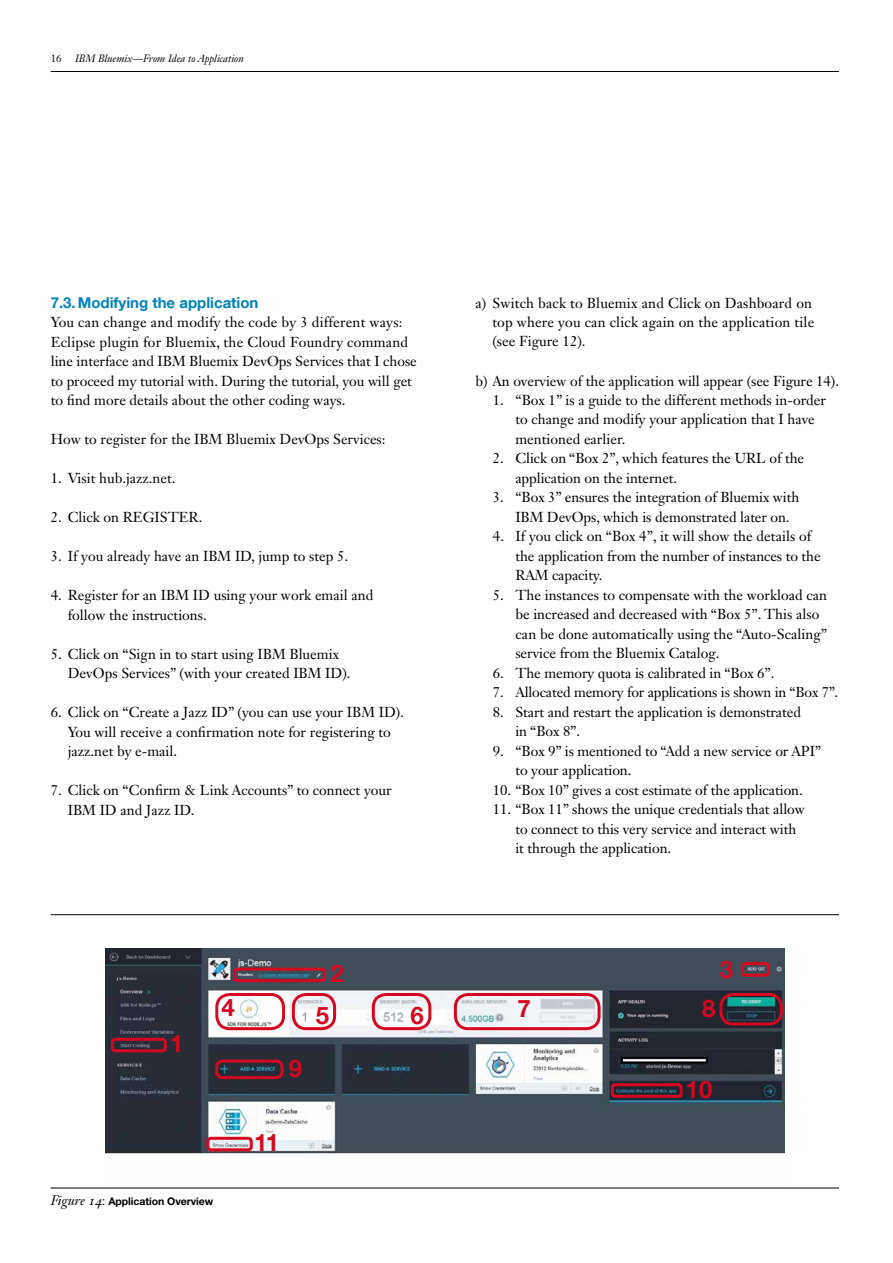
<style>
.page{position:relative;width:893px;height:1263px;background:#fff}
.page>*{position:absolute;margin:0;border:0;box-sizing:border-box;transform-origin:0 0}
.t1{font:700 24px "Helvetica Neue LT Com";color:#d40821}
.t2{font:700 15px "Helvetica Neue LT Com";color:#0083bd}
.t3{font:14.25px/19.5px "Janson Text LT Std";color:#000}
.t4{font:italic 10.5px "Janson Text LT Std";color:#000}
.t5{font:700 10.5px "Helvetica Neue LT Pro";letter-spacing:-.005em;color:#000}
.t6{font:10.5px "Janson Text LT Std";color:#000}
.s1{font-family:"Janson Text LT Std";font-weight:400;font-style:italic;font-size:13.5px}
.s2{font-family:"Helvetica Neue LT Com";font-weight:400;font-size:11.25px}
</style>
<div class="page">
<hr style="left:51px;top:71px;width:788px;height:1px;background:#000">
<img style="left:105px;top:949px;width:680px;height:240px">
<hr style="left:51px;top:914px;width:788px;height:1px;background:#000">
<hr style="left:51px;top:1187px;width:788px;height:1px;background:#000">
<div style="left:111px;top:1038px;width:56px;height:14px;border:3px solid #d40821;border-radius:3px"></div>
<div style="left:233px;top:967px;width:93px;height:15px;border:3px solid #d40821;border-radius:3px"></div>
<div style="left:215px;top:993px;width:70px;height:37px;border:3px solid #d40821;border-radius:13px"></div>
<div style="left:292px;top:993px;width:44px;height:37px;border:3px solid #d40821;border-radius:13px"></div>
<div style="left:372px;top:993px;width:59px;height:37px;border:3px solid #d40821;border-radius:13px"></div>
<div style="left:454px;top:993px;width:147px;height:37px;border:3px solid #d40821;border-radius:13px"></div>
<div style="left:719px;top:993px;width:64px;height:32px;border:3px solid #d40821;border-radius:12px"></div>
<div style="left:215px;top:1059px;width:69px;height:20px;border:3px solid #d40821;border-radius:6px"></div>
<div style="left:611px;top:1083px;width:72px;height:15px;border:3px solid #d40821;border-radius:3px"></div>
<div style="left:206px;top:1137px;width:47px;height:14px;border:3px solid #d40821;border-radius:3px"></div>
<div style="left:741px;top:962px;width:29px;height:15px;border:3px solid #d40821;border-radius:3px"></div>
<p class="t6" style="left:51px;top:52px;width:12px">16</p>
<p class="t4" style="left:75px;top:52px;width:170px">IBM Bluemix—From Idea to Application</p>
<p class="t2" style="left:51px;top:293px;width:209px">7.3.Modifying the application</p>
<p class="t3" style="left:51px;top:312px;width:368px">You can change and modify the code by 3 different ways:<br>Eclipse plugin for Bluemix, the Cloud Foundry command line interface and IBM Bluemix DevOps Services that I chose to proceed my tutorial with. During the tutorial, you will get to find more details about the other coding ways.</p>
<p class="t3" style="left:51px;top:429px;width:336px">How to register for the IBM Bluemix DevOps Services:</p>
<p class="t3" style="left:51px;top:468px;width:126px">1. Visit hub.jazz.net.</p>
<p class="t3" style="left:51px;top:507px;width:153px">2. Click on REGISTER.</p>
<p class="t3" style="left:51px;top:546px;width:299px">3. If you already have an IBM ID, jump to step 5.</p>
<p class="t3" style="left:68px;top:585px;width:307px;text-indent:-17px">4. Register for an IBM ID using your work email and follow the instructions.</p>
<p class="t3" style="left:68px;top:644px;width:284px;text-indent:-17px">5. Click on “Sign in to start using IBM Bluemix<br>DevOps Services” (with your created IBM ID).</p>
<p class="t3" style="left:68px;top:702px;width:338px;text-indent:-17px">6. Click on “Create a Jazz ID” (you can use your IBM ID).<br>You will receive a confirmation note for registering to jazz.net by e-mail.</p>
<p class="t3" style="left:68px;top:780px;width:325px;text-indent:-17px">7. Click on “Confirm &amp; Link Accounts” to connect your<br>IBM ID and Jazz ID.</p>
<h1 class="t1" style="left:331px;top:958px;width:15px">2</h1>
<p class="t3" style="left:492px;top:293px;width:323px;text-indent:-17px">a) Switch back to Bluemix and Click on Dashboard on top where you can click again on the application tile (see Figure 12).</p>
<p class="t3" style="left:475px;top:371px;width:365px">b) An overview of the application will appear (see Figure 14).</p>
<p class="t3" style="left:515px;top:390px;width:312px;text-indent:-23px">1. “Box 1” is a guide to the different methods in-order to change and modify your application that I have mentioned earlier.</p>
<p class="t3" style="left:515px;top:449px;width:290px;text-indent:-23px">2. Click on “Box 2”, which features the URL of the application on the internet.</p>
<p class="t3" style="left:515px;top:488px;width:285px;text-indent:-23px">3. “Box 3” ensures the integration of Bluemix with<br>IBM DevOps, which is demonstrated later on.</p>
<p class="t3" style="left:515px;top:527px;width:307px;text-indent:-23px">4. If you click on “Box 4”, it will show the details of the application from the number of instances to the<br>RAM capacity.</p>
<p class="t3" style="left:515px;top:585px;width:313px;text-indent:-23px">5. The instances to compensate with the workload can be increased and decreased with “Box 5”. This also can be done automatically using the “Auto-Scaling” service from the Bluemix Catalog.</p>
<p class="t3" style="left:493px;top:663px;width:283px">6. The memory quota is calibrated in “Box 6”.</p>
<p class="t3" style="left:493px;top:683px;width:347px">7. Allocated memory for applications is shown in “Box 7”.</p>
<p class="t3" style="left:515px;top:702px;width:287px;text-indent:-23px">8. Start and restart the application is demonstrated in “Box 8”.</p>
<p class="t3" style="left:515px;top:741px;width:307px;text-indent:-23px">9. “Box 9” is mentioned to “Add a new service or API” to your application.</p>
<p class="t3" style="left:493px;top:780px;width:311px">10. “Box 10” gives a cost estimate of the application.</p>
<p class="t3" style="left:515px;top:800px;width:291px;text-indent:-23px">11. “Box 11” shows the unique credentials that allow to connect to this very service and interact with it through the application.</p>
<h1 class="t1" style="left:720px;top:954px;width:15px">3</h1>
<h1 class="t1" style="left:170px;top:1028px;width:15px">1</h1>
<h1 class="t1" style="left:221px;top:992px;width:15px">4</h1>
<h1 class="t1" style="left:316px;top:1000px;width:15px">5</h1>
<h1 class="t1" style="left:410px;top:1000px;width:15px">6</h1>
<h1 class="t1" style="left:517px;top:993px;width:15px">7</h1>
<h1 class="t1" style="left:702px;top:993px;width:15px">8</h1>
<h1 class="t1" style="left:289px;top:1053px;width:15px">9</h1>
<h1 class="t1" style="left:254px;top:1127px;width:27px">11</h1>
<h1 class="t1" style="left:686px;top:1074px;width:28px">10</h1>
<p class="t5" style="left:51px;top:1194px;width:164px"><span class="s1">Figure 14</span><span class="s2">:</span> Application Overview</p>
</div>
